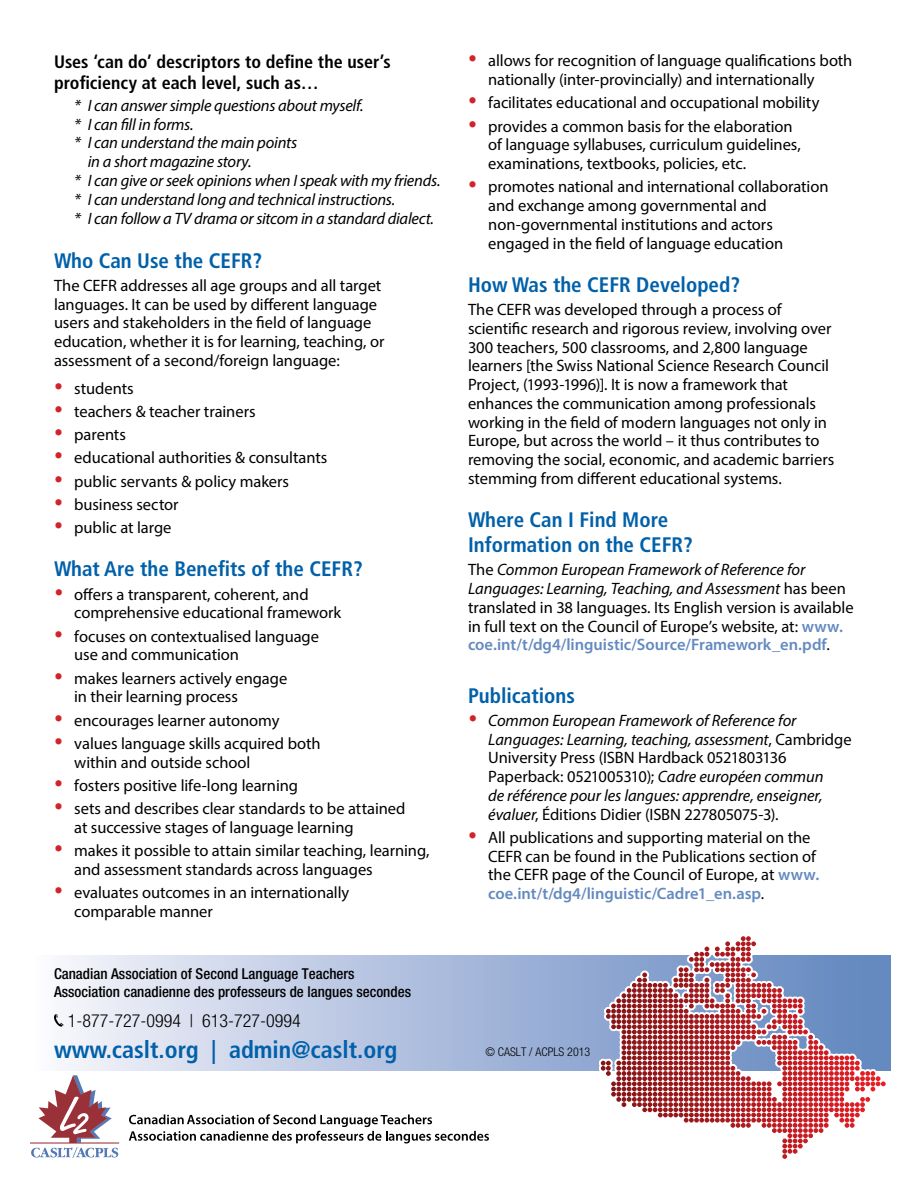
<style>
.page{position:relative;width:918px;height:1188px;background:#fff}
.page>*{position:absolute;margin:0;border:0;box-sizing:border-box;transform-origin:0 0}
.t1{font:700 condensed 24px "Frutiger";color:#0060a9}
.t2{font:700 condensed 21px/25.2px "Frutiger";color:#0060a9}
.t3{font:700 condensed 18px/21.6px "Frutiger";color:#000}
.t4{font:300 condensed 18px "Helvetica Neue";color:#000}
.t5{font:16.5px/18.8px "Myriad Pro";letter-spacing:-.005em;color:#000}
.t6{font:italic 16.5px/18.8px "Myriad Pro";letter-spacing:-.015em;color:#000}
.t7{font:500 condensed 15px/18px "Helvetica Neue";color:#000}
.t8{font:300 condensed 12px "Helvetica Neue";color:#000}
.s1{font-style:italic}
.s2{font-weight:600;color:#648ac0}
.s3{font-style:normal}
</style>
<div class="page">
<svg style="left:56px;top:956px;width:835px;height:114px;background:#bfcbe4"></svg>
<svg style="left:599px;top:936px;width:289px;height:223px"></svg>
<svg style="left:129px;top:1114px;width:360px;height:29px"></svg>
<svg style="left:30px;top:1075px;width:89px;height:83px"></svg>
<svg style="left:54px;top:1014px;width:10px;height:13px"></svg>
<p class="t3" style="left:54px;top:50px;width:338px">Uses ‘can do’ descriptors to define the user’s proficiency at each level, such as…</p>
<p class="t6" style="left:74px;top:96px;width:291px">* I can answer simple questions about myself.</p>
<p class="t6" style="left:74px;top:114px;width:121px">* I can fill in forms.</p>
<p class="t6" style="left:74px;top:133px;width:224px">* I can understand the main points</p>
<p class="t6" style="left:88px;top:152px;width:165px">in a short magazine story.</p>
<p class="t6" style="left:74px;top:171px;width:368px">* I can give or seek opinions when I speak with my friends.</p>
<p class="t6" style="left:74px;top:189px;width:323px">* I can understand long and technical instructions.</p>
<p class="t6" style="left:74px;top:209px;width:361px">* I can follow a TV drama or sitcom in a standard dialect.</p>
<p class="t2" style="left:54px;top:248px;width:210px">Who Can Use the CEFR?</p>
<p class="t5" style="left:54px;top:276px;width:332px">The CEFR addresses all age groups and all target languages. It can be used by different language users and stakeholders in the field of language education, whether it is for learning, teaching, or assessment of a second/foreign language:</p>
<p class="t5" style="left:74px;top:376px;width:255px;line-height:23.2px">students<br>teachers &amp; teacher trainers<br>parents<br>educational authorities &amp; consultants public servants &amp; policy makers business sector<br>public at large</p>
<p class="t2" style="left:54px;top:556px;width:310px">What Are the Benefits of the CEFR?</p>
<p class="t5" style="left:74px;top:584px;width:269px">offers a transparent, coherent, and comprehensive educational framework</p>
<p class="t5" style="left:74px;top:626px;width:246px">focuses on contextualised language use and communication</p>
<p class="t5" style="left:74px;top:668px;width:215px">makes learners actively engage in their learning process</p>
<p class="t5" style="left:74px;top:708px;width:248px;line-height:23.2px">encourages learner autonomy values language skills acquired both</p>
<p class="t5" style="left:74px;top:750px;width:333px;line-height:23.2px">within and outside school<br>fosters positive life-long learning<br>sets and describes clear standards to be attained</p>
<p class="t5" style="left:74px;top:815px;width:357px;line-height:23.2px">at successive stages of language learning<br>makes it possible to attain similar teaching, learning,</p>
<p class="t5" style="left:74px;top:857px;width:300px;line-height:23.2px">and assessment standards across languages evaluates outcomes in an internationally</p>
<p class="t5" style="left:74px;top:902px;width:140px">comparable manner</p>
<p class="t5" style="left:488px;top:51px;width:366px">allows for recognition of language qualifications both nationally (inter-provincially) and internationally</p>
<p class="t5" style="left:488px;top:91px;width:333px;line-height:23.2px">facilitates educational and occupational mobility provides a common basis for the elaboration</p>
<p class="t5" style="left:488px;top:135px;width:314px">of language syllabuses, curriculum guidelines, examinations, textbooks, policies, etc.</p>
<p class="t5" style="left:488px;top:177px;width:342px">promotes national and international collaboration and exchange among governmental and non-governmental institutions and actors engaged in the field of language education</p>
<p class="t2" style="left:468px;top:272px;width:274px">How Was the CEFR Developed?</p>
<p class="t5" style="left:468px;top:300px;width:368px">The CEFR was developed through a process of scientific research and rigorous review, involving over 300 teachers, 500 classrooms, and 2,800 language learners [the Swiss National Science Research Council Project, (1993-1996)]. It is now a framework that enhances the communication among professionals working in the field of modern languages not only in Europe, but across the world – it thus contributes to removing the social, economic, and academic barriers stemming from different educational systems.</p>
<p class="t2" style="left:468px;top:507px;width:226px">Where Can I Find More<br>Information on the CEFR?</p>
<p class="t5" style="left:468px;top:560px;width:387px">The <span class="s1">Common European Framework of Reference for Languages: Learning, Teaching, and Assessment</span> has been translated in 38 languages. Its English version is available in full text on the Council of Europe’s website, at: <span class="s2">www. coe.int/t/dg4/linguistic/Source/Framework_en.pdf</span>.</p>
<p class="t2" style="left:468px;top:683px;width:109px">Publications</p>
<p class="t6" style="left:488px;top:711px;width:365px">Common European Framework of Reference for Languages: Learning, teaching, assessment<span class="s3">, Cambridge University Press (ISBN Hardback 0521803136<br>Paperback: 0521005310);</span> Cadre européen commun<br>de référence pour les langues: apprendre, enseigner, évaluer<span class="s3">, Éditions Didier (ISBN 227805075-3).</span></p>
<p class="t5" style="left:488px;top:828px;width:333px">All publications and supporting material on the CEFR can be found in the Publications section of the CEFR page of the Council of Europe, at <span class="s2">www. coe.int/t/dg4/linguistic/Cadre1_en.asp</span>.</p>
<p class="t7" style="left:54px;top:965px;width:359px">Canadian Association of Second Language Teachers<br>Association canadienne des professeurs de langues secondes</p>
<p class="t4" style="left:68px;top:1010px;width:234px">1-877-727-0994 | 613-727-0994</p>
<h1 class="t1" style="left:54px;top:1036px;width:345px">www.caslt.org | admin@caslt.org</h1>
<p class="t8" style="left:485px;top:1045px;width:106px">© CASLT / ACPLS 2013</p>
</div>
